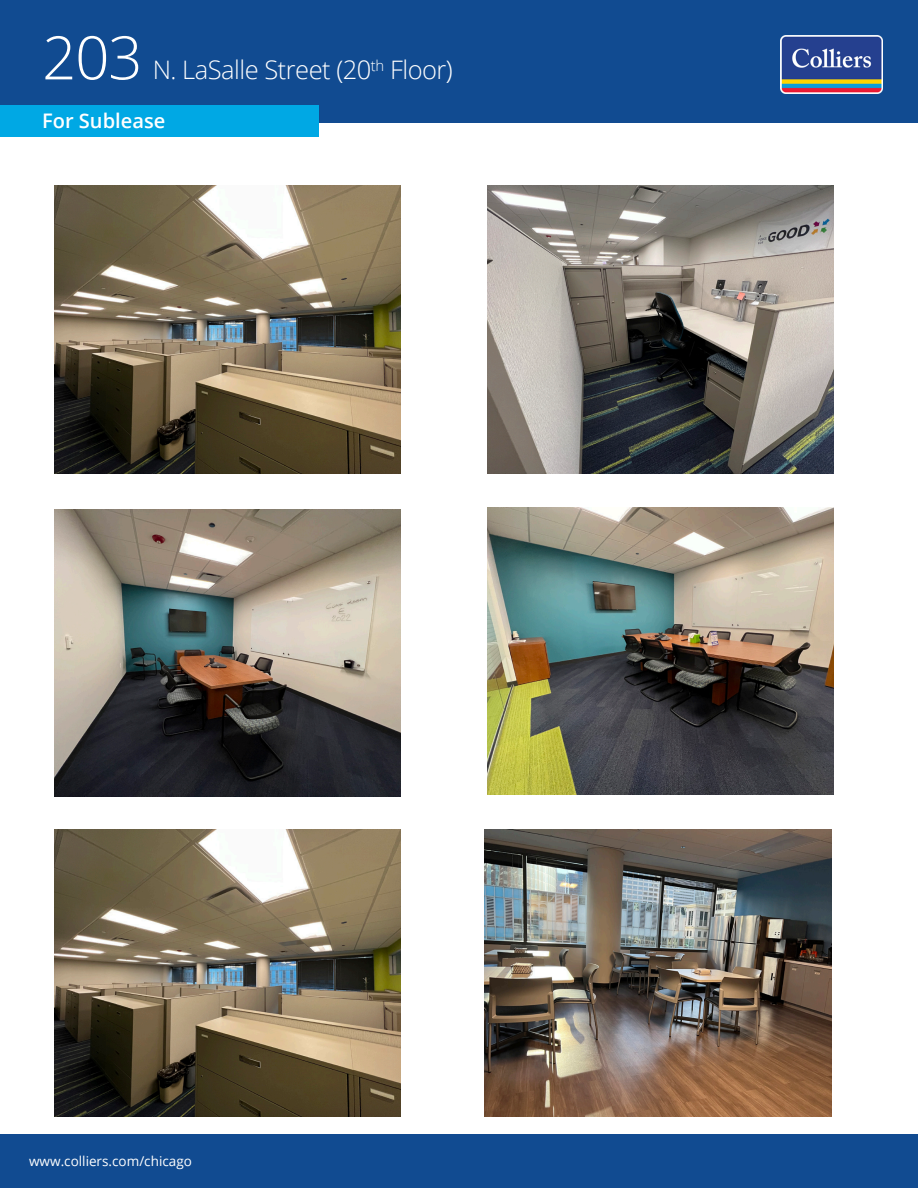
<style>
.page{position:relative;width:918px;height:1188px;background:#fff}
.page>*{position:absolute;margin:0;border:0;box-sizing:border-box;transform-origin:0 0}
.t1{font:300 60px "Open Sans";color:#fff}
.t2{font:300 25.5px "Open Sans";letter-spacing:-.02em;color:#fff}
.t3{font:600 20.1px "Open Sans";color:#fff}
.t4{font:13.5px "Open Sans";color:#fff}
</style>
<div class="page">
<div style="left:0;top:0;width:918px;height:123px;background:#114b91"></div>
<img style="left:781px;top:35px;width:102px;height:58px">
<div style="left:0;top:105px;width:318px;height:32px;background:#00a8e4"></div>
<div style="left:0;top:1134px;width:918px;height:54px;background:#114b91"></div>
<img style="left:54px;top:186px;width:347px;height:287px">
<img style="left:54px;top:509px;width:347px;height:287px">
<img style="left:54px;top:829px;width:347px;height:288px">
<img style="left:487px;top:186px;width:347px;height:287px">
<img style="left:487px;top:508px;width:347px;height:287px">
<img style="left:485px;top:829px;width:347px;height:288px">
<p class="t1" style="left:42px;top:17px;width:102px">203</p>
<p class="t2" style="left:153px;top:53px;width:302px">N. LaSalle Street (20<sup>th</sup> Floor)</p>
<p class="t3" style="left:42px;top:107px;width:125px">For Sublease</p>
<p class="t4" style="left:29px;top:1151px;width:164px">www.colliers.com/chicago</p>
</div>
